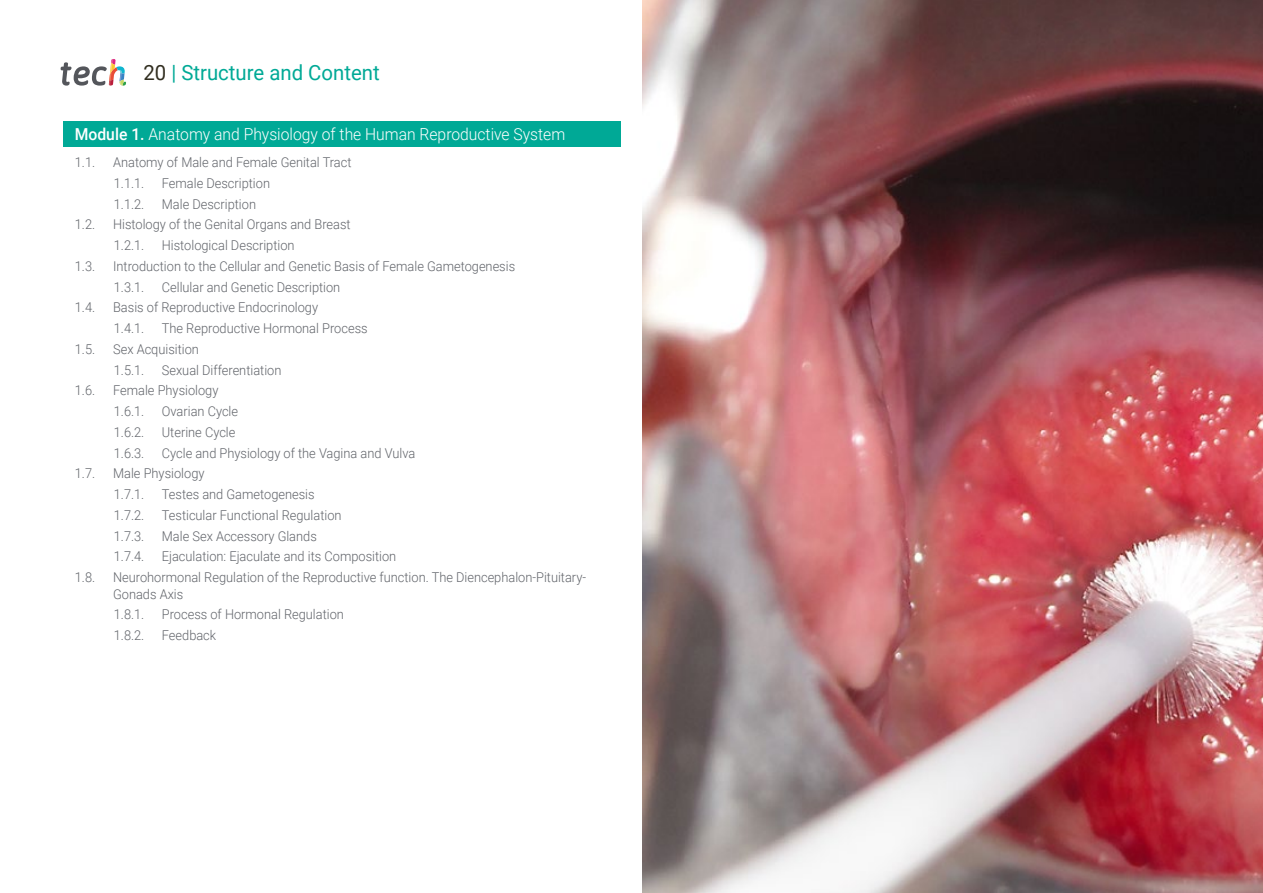
<style>
.page{position:relative;width:1263px;height:893px;background:#fff}
.page>*{position:absolute;margin:0;border:0;box-sizing:border-box;transform-origin:0 0}
.t1{font:21px "Roboto";color:#00a996}
.t2{font:300 16.5px "Roboto";color:#fff;scale:.95 1}
.t3{font:300 13.5px/20.7px "Roboto";color:#61646a;scale:.95 1}
.s1{color:#312e20}
.s2{font-weight:500}
</style>
<div class="page">
<div style="left:64px;top:121px;width:557px;height:25px;background:#00a996"></div>
<svg style="left:61px;top:59px;width:65px;height:27px"></svg>
<img style="left:642px;top:0;width:621px;height:893px">
<h1 class="t1" style="left:144px;top:57px;width:238px"><span class="s1">20</span> | Structure and Content</h1>
<p class="t2" style="left:75px;top:123px;width:518px"><span class="s2">Module 1.</span> Anatomy and Physiology of the Human Reproductive System</p>
<p class="t3" style="left:75px;top:151px;width:23px">1.1.</p>
<p class="t3" style="left:113px;top:151px;width:252px">Anatomy of Male and Female Genital Tract<br>1.1.1.</p>
<p class="t3" style="left:162px;top:172px;width:115px">Female Description</p>
<p class="t3" style="left:114px;top:193px;width:34px">1.1.2.</p>
<p class="t3" style="left:162px;top:193px;width:101px">Male Description</p>
<p class="t3" style="left:75px;top:214px;width:23px">1.2.</p>
<p class="t3" style="left:113px;top:214px;width:252px">Histology of the Genital Organs and Breast<br>1.2.1.</p>
<p class="t3" style="left:162px;top:234px;width:141px">Histological Description</p>
<p class="t3" style="left:75px;top:255px;width:23px">1.3.</p>
<p class="t3" style="left:113px;top:255px;width:425px">Introduction to the Cellular and Genetic Basis of Female Gametogenesis<br>1.3.1.</p>
<p class="t3" style="left:162px;top:276px;width:189px">Cellular and Genetic Description</p>
<p class="t3" style="left:75px;top:297px;width:23px">1.4.</p>
<p class="t3" style="left:113px;top:297px;width:217px">Basis of Reproductive Endocrinology<br>1.4.1.</p>
<p class="t3" style="left:162px;top:317px;width:218px">The Reproductive Hormonal Process</p>
<p class="t3" style="left:75px;top:338px;width:23px">1.5.</p>
<p class="t3" style="left:113px;top:338px;width:92px">Sex Acquisition<br>1.5.1.</p>
<p class="t3" style="left:162px;top:359px;width:127px">Sexual Differentiation</p>
<p class="t3" style="left:75px;top:380px;width:23px">1.6.</p>
<p class="t3" style="left:113px;top:380px;width:112px">Female Physiology<br>1.6.1.</p>
<p class="t3" style="left:162px;top:400px;width:82px">Ovarian Cycle</p>
<p class="t3" style="left:114px;top:421px;width:34px">1.6.2.</p>
<p class="t3" style="left:162px;top:421px;width:79px">Uterine Cycle</p>
<p class="t3" style="left:114px;top:442px;width:34px">1.6.3.</p>
<p class="t3" style="left:162px;top:442px;width:268px">Cycle and Physiology of the Vagina and Vulva</p>
<p class="t3" style="left:75px;top:463px;width:23px">1.7.</p>
<p class="t3" style="left:113px;top:463px;width:98px">Male Physiology<br>1.7.1.</p>
<p class="t3" style="left:162px;top:483px;width:162px">Testes and Gametogenesis</p>
<p class="t3" style="left:114px;top:504px;width:34px">1.7.2.</p>
<p class="t3" style="left:162px;top:504px;width:191px">Testicular Functional Regulation</p>
<p class="t3" style="left:114px;top:525px;width:34px">1.7.3.</p>
<p class="t3" style="left:162px;top:525px;width:165px">Male Sex Accessory Glands</p>
<p class="t3" style="left:114px;top:546px;width:34px">1.7.4.</p>
<p class="t3" style="left:162px;top:546px;width:248px">Ejaculation: Ejaculate and its Composition</p>
<p class="t3" style="left:75px;top:566px;width:23px">1.8.</p>
<p class="t3" style="left:113px;top:569px;width:499px;line-height:16.5px">Neurohormonal Regulation of the Reproductive function. The Diencephalon-Pituitary-<br>Gonads Axis</p>
<p class="t3" style="left:114px;top:604px;width:34px">1.8.1.</p>
<p class="t3" style="left:162px;top:604px;width:193px">Process of Hormonal Regulation</p>
<p class="t3" style="left:114px;top:624px;width:34px">1.8.2.</p>
<p class="t3" style="left:162px;top:624px;width:59px">Feedback</p>
</div>
